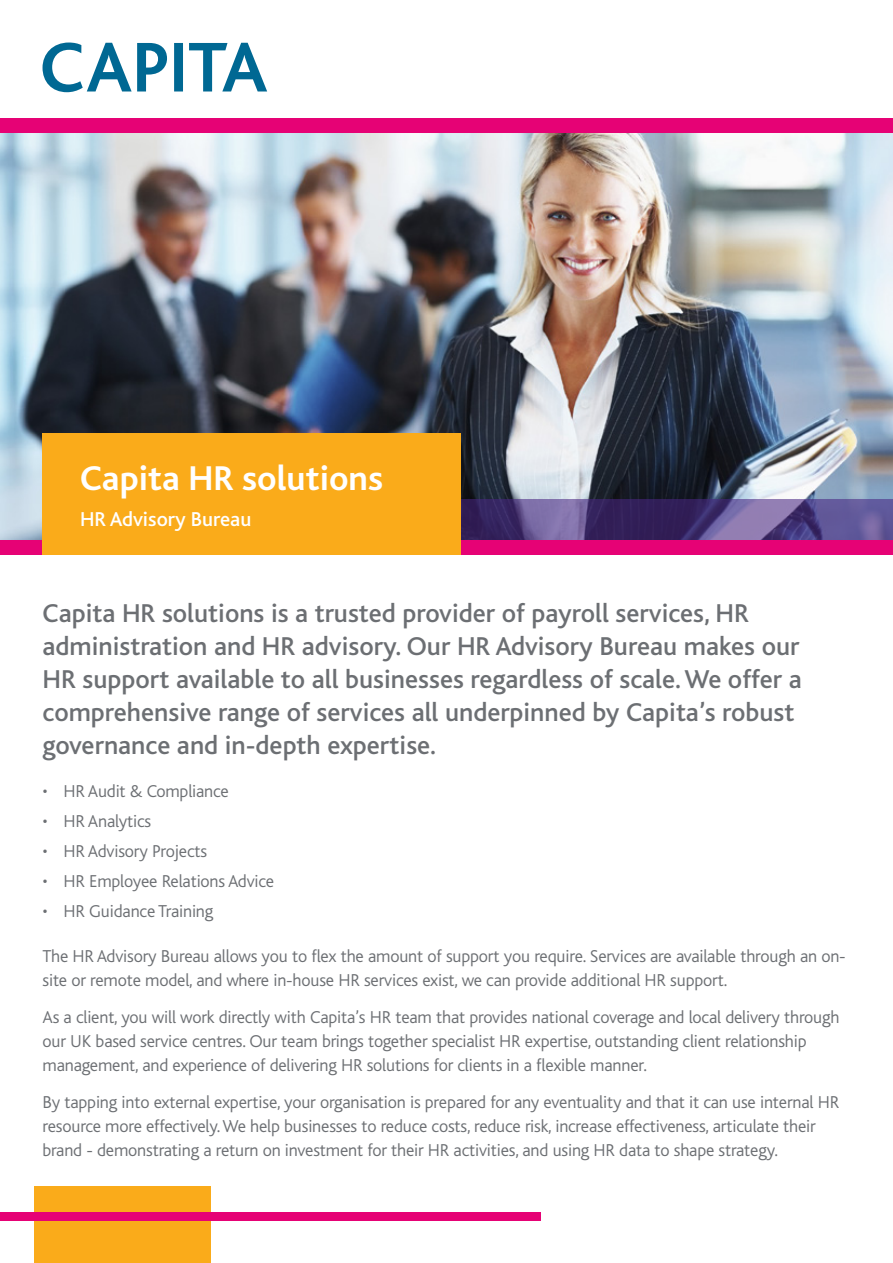
<style>
.page{position:relative;width:893px;height:1263px;background:#fff}
.page>*{position:absolute;margin:0;border:0;box-sizing:border-box;transform-origin:0 0}
.t1{font:700 36px "Bliss";color:#fff}
.t2{font:500 27px/33px "Bliss";color:#6c6f73}
.t3{font:500 21px "Bliss";color:#fff}
.t4{font:300 18px/24px "Bliss";letter-spacing:-.01em;color:#6c6f73}
</style>
<div class="page">
<div style="left:34px;top:1186px;width:176px;height:77px;background:#faab1a"></div>
<div style="left:0;top:1212px;width:540px;height:8px;background:#e60275"></div>
<svg style="left:43px;top:43px;width:224px;height:49px"></svg>
<img style="left:0;top:133px;width:893px;height:407px">
<div style="left:0;top:540px;width:893px;height:15px;background:#e60275"></div>
<svg style="left:461px;top:500px;width:432px;height:40px;background:#554581"></svg>
<div style="left:43px;top:433px;width:418px;height:122px;background:#faab1a"></div>
<div style="left:0;top:118px;width:893px;height:15px;background:#e60275"></div>
<p class="t1" style="left:80px;top:459px;width:304px">Capita HR solutions</p>
<p class="t3" style="left:80px;top:508px;width:173px">HR Advisory Bureau</p>
<p class="t2" style="left:43px;top:597px;width:761px">Capita HR solutions is a trusted provider of payroll services, HR administration and HR advisory. Our HR Advisory Bureau makes our HR support available to all businesses regardless of scale. We offer a comprehensive range of services all underpinned by Capita’s robust governance and in-depth expertise.</p>
<p class="t4" style="left:43px;top:779px;width:188px">• HR Audit &amp; Compliance</p>
<p class="t4" style="left:43px;top:809px;width:110px">• HR Analytics</p>
<p class="t4" style="left:43px;top:839px;width:166px">• HR Advisory Projects</p>
<p class="t4" style="left:43px;top:869px;width:233px">• HR Employee Relations Advice</p>
<p class="t4" style="left:43px;top:899px;width:172px">• HR Guidance Training</p>
<p class="t4" style="left:43px;top:945px;width:805px">The HR Advisory Bureau allows you to flex the amount of support you require. Services are available through an on&shy;site or remote model, and where in-house HR services exist, we can provide additional HR support.</p>
<p class="t4" style="left:43px;top:1005px;width:799px">As a client, you will work directly with Capita’s HR team that provides national coverage and local delivery through our UK based service centres. Our team brings together specialist HR expertise, outstanding client relationship management, and experience of delivering HR solutions for clients in a flexible manner.</p>
<p class="t4" style="left:43px;top:1090px;width:798px">By tapping into external expertise, your organisation is prepared for any eventuality and that it can use internal HR resource more effectively. We help businesses to reduce costs, reduce risk, increase effectiveness, articulate their brand - demonstrating a return on investment for their HR activities, and using HR data to shape strategy.</p>
</div>
